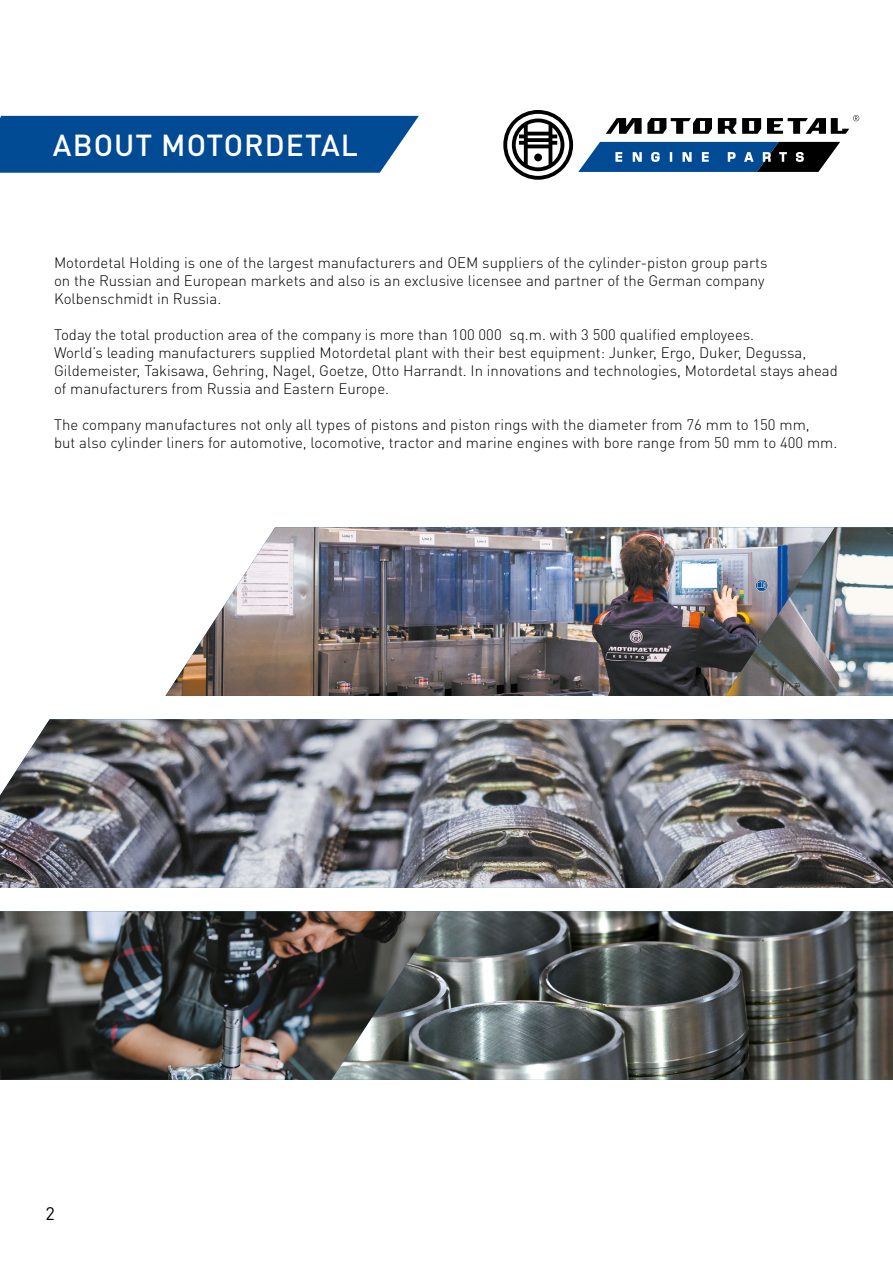
<style>
.page{position:relative;width:893px;height:1263px;background:#fff}
.page>*{position:absolute;margin:0;border:0;box-sizing:border-box;transform-origin:0 0}
.t1{font:500 30px "DIN Pro";letter-spacing:.035em;color:#fff}
.t2{font:18px "DIN Pro";color:#000}
.t3{font:300 15px/18px "DIN Pro";color:#000}
</style>
<div class="page">
<div style="left:0;top:116px;width:419px;height:57px;background:#004b93"></div>
<img style="left:166px;top:527px;width:559px;height:169px">
<img style="left:725px;top:527px;width:168px;height:169px">
<img style="left:0;top:719px;width:893px;height:169px">
<img style="left:0;top:911px;width:331px;height:169px">
<img style="left:331px;top:911px;width:562px;height:169px">
<svg style="left:503px;top:110px;width:356px;height:70px"></svg>
<h1 class="t1" style="left:53px;top:125px;width:307px">ABOUT MOTORDETAL</h1>
<p class="t3" style="left:54px;top:253px;width:715px">Motordetal Holding is one of the largest manufacturers and OEM suppliers of the cylinder-piston group parts on the Russian and European markets and also is an exclusive licensee and partner of the German company<br>Kolbenschmidt in Russia.</p>
<p class="t3" style="left:54px;top:325px;width:785px">Today the total production area of the company is more than 100 000 sq.m. with 3 500 qualified employees.<br>World’s leading manufacturers supplied Motordetal plant with their best equipment: Junker, Ergo, Duker, Degussa, Gildemeister, Takisawa, Gehring, Nagel, Goetze, Otto Harrandt. In innovations and technologies, Motordetal stays ahead of manufacturers from Russia and Eastern Europe.</p>
<p class="t3" style="left:54px;top:415px;width:785px">The company manufactures not only all types of pistons and piston rings with the diameter from 76 mm to 150 mm,<br>but also cylinder liners for automotive, locomotive, tractor and marine engines with bore range from 50 mm to 400 mm.</p>
<p class="t2" style="left:45px;top:1202px;width:11px">2</p>
</div>
